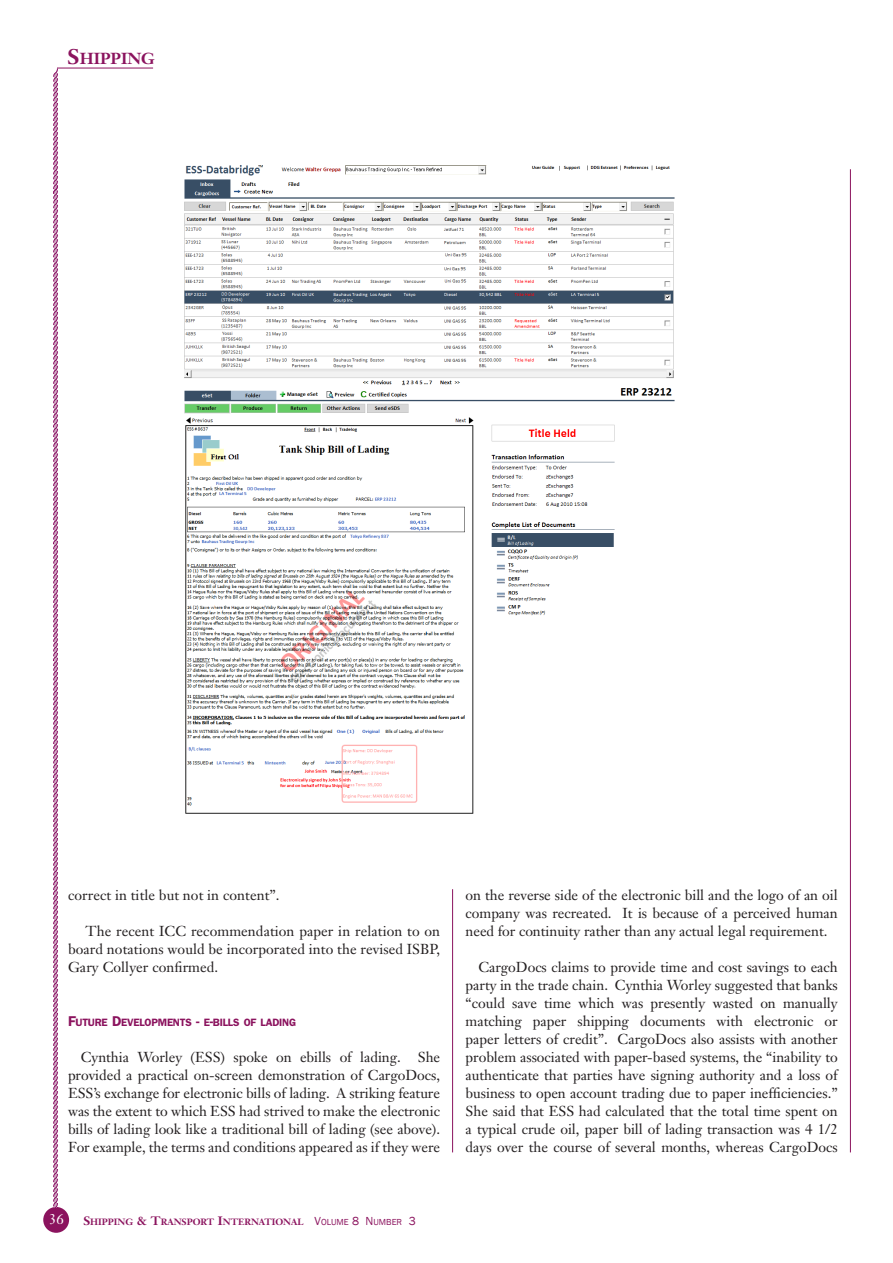
<style>
.page{position:relative;width:893px;height:1263px;background:#fff}
.page>*{position:absolute;margin:0;border:0;box-sizing:border-box;transform-origin:0 0}
.t1{font:700 15.75px "Janson Text";color:#8b135e}
.Body_Text{font:14.25px/18px "Janson Text";letter-spacing:-.005em;color:#231f20;text-align:justify}
.Body_Text-2{font:14.25px "Janson Text";color:#fff}
.Sub_Heads_1{font:600 10.65px "Franklin Gothic";letter-spacing:-.02em;color:#8b135e}
.t2{font:700 9px "Janson Text";color:#8b135e}
.s1{font-size:21px}
.s2{font-size:14.25px}
.s3{font-size:12px}
.s4{font-family:"Franklin Gothic";font-weight:400;font-size:12px}
.s5{font-family:"Franklin Gothic";font-weight:400}
</style>
<div class="page">
<div style="left:43px;top:1207px;width:26px;height:26px;background:#8b135e;border-radius:50%"></div>
<hr style="left:57px;top:68px;width:96px;height:1px;background:#8b135e">
<hr style="left:452px;top:889px;width:1px;height:263px;background:#8b135e">
<svg style="left:53px;top:68px;width:5px;height:1140px;background:#bd7eaa"></svg>
<hr style="left:850px;top:169px;width:1px;height:983px;background:#8b135e">
<img style="left:184px;top:165px;width:490px;height:649px">
<p class="t1" style="left:68px;top:49px;width:89px"><span class="s1">S</span>HIPPING</p>
<p class="Body_Text" style="left:68px;top:886px;width:213px">correct in title but not in content”.</p>
<p class="Body_Text" style="left:68px;top:922px;width:374px;text-indent:18px">The recent ICC recommendation paper in relation to on board notations would be incorporated into the revised ISBP, Gary Collyer confirmed.</p>
<p class="Sub_Heads_1" style="left:68px;top:1016px;width:230px"><span class="s2">F</span>UTURE <span class="s2">D</span>EVELOPMENTS <span class="s2">-</span> E<span class="s2">-</span>BILLS OF LADING</p>
<p class="Body_Text" style="left:68px;top:1048px;width:374px;text-indent:13px">Cynthia Worley (ESS) spoke on ebills of lading. She provided a practical on-screen demonstration of CargoDocs, ESS’s exchange for electronic bills of lading. A striking feature was the extent to which ESS had strived to make the electronic bills of lading look like a traditional bill of lading (see above).<br>For example, the terms and conditions appeared as if they were</p>
<p class="Body_Text-2" style="left:49px;top:1210px;width:16px">36</p>
<p class="t2" style="left:83px;top:1216px;width:334px"><span class="s3">S</span>HIPPING <span class="s3">&amp; T</span>RANSPORT <span class="s3">I</span>NTERNATIONAL <span class="s4">V</span><span class="s5">OLUME</span> <span class="s4">8 N</span><span class="s5">UMBER</span> <span class="s4">3</span></p>
<p class="Body_Text" style="left:466px;top:886px;width:374px">on the reverse side of the electronic bill and the logo of an oil company was recreated. It is because of a perceived human need for continuity rather than any actual legal requirement.</p>
<p class="Body_Text" style="left:466px;top:958px;width:374px;text-indent:13px">CargoDocs claims to provide time and cost savings to each party in the trade chain. Cynthia Worley suggested that banks “could save time which was presently wasted on manually matching paper shipping documents with electronic or paper letters of credit”. CargoDocs also assists with another problem associated with paper-based systems, the “inability to authenticate that parties have signing authority and a loss of business to open account trading due to paper inefficiencies.” She said that ESS had calculated that the total time spent on a typical crude oil, paper bill of lading transaction was 4 1/2 days over the course of several months, whereas CargoDocs</p>
</div>
